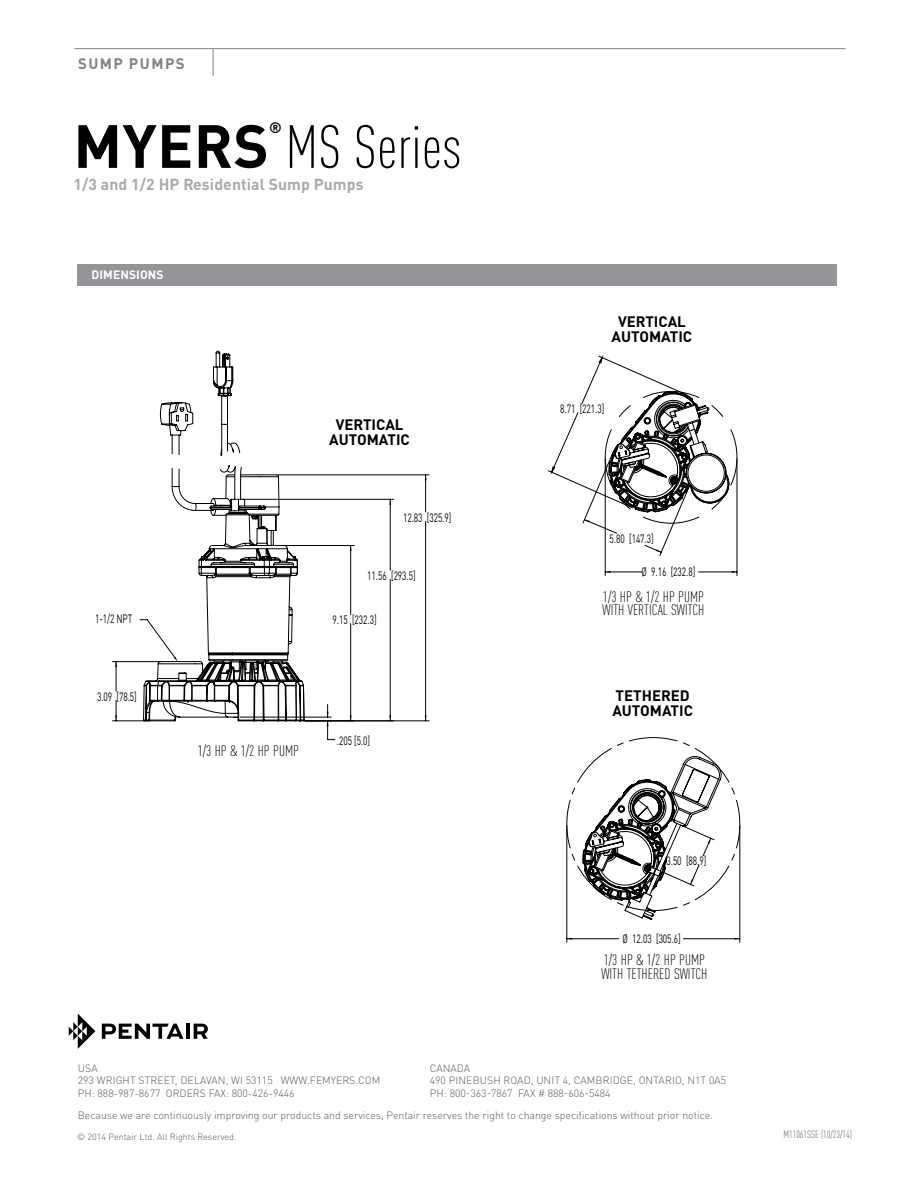
<style>
.page{position:relative;width:918px;height:1188px;background:#fff}
.page>*{position:absolute;margin:0;border:0;box-sizing:border-box;transform-origin:0 0}
.t1{font:300 condensed 60px "DIN Pro";letter-spacing:.005em;color:#000}
.t2{font:700 15.75px "DIN Pro";letter-spacing:.005em;color:#a7a9ac}
.t3{font:300 condensed 15px/13.5px "DIN Pro";color:#000}
.t4{font:700 15px/15.1px "DIN Pro";color:#000;text-align:center}
.t5{font:700 15px "DIN Pro";letter-spacing:.1em;color:#808285}
.t6{font:12px "DIN Pro";letter-spacing:-.01em;color:#000;scale:.7 1}
.t7{font:700 12px "DIN Pro";letter-spacing:.01em;color:#fff}
.t8{font:300 10.5px/12.8px "DIN Pro";color:#58595b}
.t9{font:300 condensed 10.5px "DIN Pro";color:#58595b}
.t10{font:300 9px "DIN Pro";color:#58595b}
.s1{font-weight:700;font-stretch:normal}
</style>
<div class="page">
<div style="left:78px;top:264px;width:759px;height:22px;background:#939598"></div>
<svg style="left:69px;top:1014px;width:26px;height:35px"></svg>
<svg style="left:102px;top:1024px;width:82px;height:15px"></svg>
<hr style="left:186px;top:1024px;width:4px;height:15px;background:#000">
<svg style="left:194px;top:1024px;width:14px;height:15px"></svg>
<hr style="left:75px;top:48px;width:771px;height:1px;background:#808285">
<svg style="left:213px;top:49px;width:1px;height:27px"></svg>
<svg style="left:159px;top:353px;width:82px;height:103px"></svg>
<hr style="left:278px;top:475px;width:151px;height:1px;background:#000">
<hr style="left:305px;top:721px;width:124px;height:1px;background:#000">
<hr style="left:425px;top:475px;width:1px;height:37px;background:#000">
<hr style="left:425px;top:521px;width:1px;height:200px;background:#000">
<hr style="left:112px;top:661px;width:48px;height:1px;background:#000">
<hr style="left:112px;top:721px;width:33px;height:1px;background:#000">
<svg style="left:115px;top:662px;width:2px;height:29px"></svg>
<svg style="left:115px;top:700px;width:2px;height:21px"></svg>
<hr style="left:285px;top:545px;width:69px;height:1px;background:#000">
<hr style="left:350px;top:546px;width:1px;height:68px;background:#000">
<hr style="left:350px;top:624px;width:1px;height:97px;background:#000">
<hr style="left:243px;top:499px;width:151px;height:1px;background:#000">
<hr style="left:390px;top:499px;width:1px;height:71px;background:#000">
<hr style="left:390px;top:580px;width:1px;height:141px;background:#000">
<svg style="left:139px;top:465px;width:196px;height:276px"></svg>
<hr style="left:567px;top:826px;width:1px;height:116px;background:#000">
<hr style="left:740px;top:826px;width:1px;height:116px;background:#000">
<hr style="left:567px;top:938px;width:52px;height:1px;background:#000">
<hr style="left:683px;top:938px;width:57px;height:1px;background:#000">
<svg style="left:566px;top:737px;width:174px;height:183px"></svg>
<hr style="left:605px;top:459px;width:1px;height:117px;background:#000">
<hr style="left:737px;top:459px;width:1px;height:117px;background:#000">
<hr style="left:605px;top:572px;width:37px;height:1px;background:#000">
<hr style="left:698px;top:572px;width:39px;height:1px;background:#000">
<svg style="left:548px;top:355px;width:189px;height:201px"></svg>
<h3 class="t5" style="left:78px;top:51px;width:108px">SUMP PUMPS</h3>
<h3 class="t4" style="left:269px;top:118px;width:14px">®</h3>
<h1 class="t1" style="left:73px;top:104px;width:389px"><span class="s1">MYERS</span> MS Series</h1>
<h2 class="t2" style="left:73px;top:171px;width:292px">1/3 AND 1/2 HP RESIDENTIAL SUMP PUMPS</h2>
<p class="t7" style="left:91px;top:265px;width:74px">DIMENSIONS</p>
<p class="t6" style="left:95px;top:609px;width:55px">1-1/2 NPT</p>
<p class="t6" style="left:97px;top:687px;width:58px">3.09 [78.5]</p>
<h3 class="t4" style="left:329px;top:415px;width:25px">VERTICAL<br>AUTOMATIC</h3>
<p class="t6" style="left:403px;top:508px;width:71px">12.83 [325.9]</p>
<p class="t6" style="left:367px;top:567px;width:71px">11.56 [293.5]</p>
<p class="t6" style="left:333px;top:610px;width:64px">9.15 [232.3]</p>
<h3 class="t3" style="left:198px;top:743px;width:103px">1/3 HP &amp; 1/2 HP PUMP</h3>
<p class="t6" style="left:337px;top:731px;width:49px">.205 [5.0]</p>
<h3 class="t4" style="left:612px;top:312px;width:25px">VERTICAL<br>AUTOMATIC</h3>
<p class="t6" style="left:560px;top:399px;width:64px">8.71 [221.3]</p>
<p class="t6" style="left:610px;top:530px;width:64px">5.80 [147.3]</p>
<p class="t6" style="left:641px;top:563px;width:78px">Ø 9.16 [232.8]</p>
<h3 class="t3" style="left:603px;top:589px;width:103px">1/3 HP &amp; 1/2 HP PUMP<br>WITH VERTICAL SWITCH</h3>
<h3 class="t4" style="left:612px;top:686px;width:22px;text-align:left">TETHERED<br>AUTOMATIC</h3>
<p class="t6" style="left:667px;top:852px;width:58px">3.50 [88.9]</p>
<p class="t6" style="left:623px;top:930px;width:85px">Ø 12.03 [305.6]</p>
<h3 class="t3" style="left:601px;top:952px;width:107px">1/3 HP &amp; 1/2 HP PUMP<br>WITH TETHERED SWITCH</h3>
<p class="t8" style="left:78px;top:1060px;width:123px">USA<br>293 Wright Street, Delava</p>
<p class="t8" style="left:78px;top:1073px;width:304px;text-indent:140px">n, WI 53115 WWW.FEMYERS.COM<br>PH: 888-987-8677 ORDERS FAX: 800-426-9446</p>
<p class="t8" style="left:430px;top:1060px;width:42px">CANADA<br>490 Pinebush</p>
<p class="t8" style="left:504px;top:1073px;width:15px">Road</p>
<p class="t8" style="left:531px;top:1073px;width:19px">, Unit</p>
<p class="t8" style="left:563px;top:1073px;width:26px">4, Cambridge</p>
<p class="t8" style="left:633px;top:1073px;width:20px">, Ontario</p>
<p class="t8" style="left:682px;top:1073px;width:46px">, N1T 0A5</p>
<p class="t8" style="left:430px;top:1086px;width:182px">Ph : 800-363-7867 Fax # 888-606-5484</p>
<p class="t8" style="left:78px;top:1108px;width:637px">Because we are continuously improving our products and services, Pentair reserves the right to change specifications without prior notice.</p>
<p class="t10" style="left:77px;top:1130px;width:161px">© 2014 Pentair Ltd. All Rights Reserved.</p>
<p class="t9" style="left:783px;top:1126px;width:70px">M11061SSE (10/23/14)</p>
</div>
